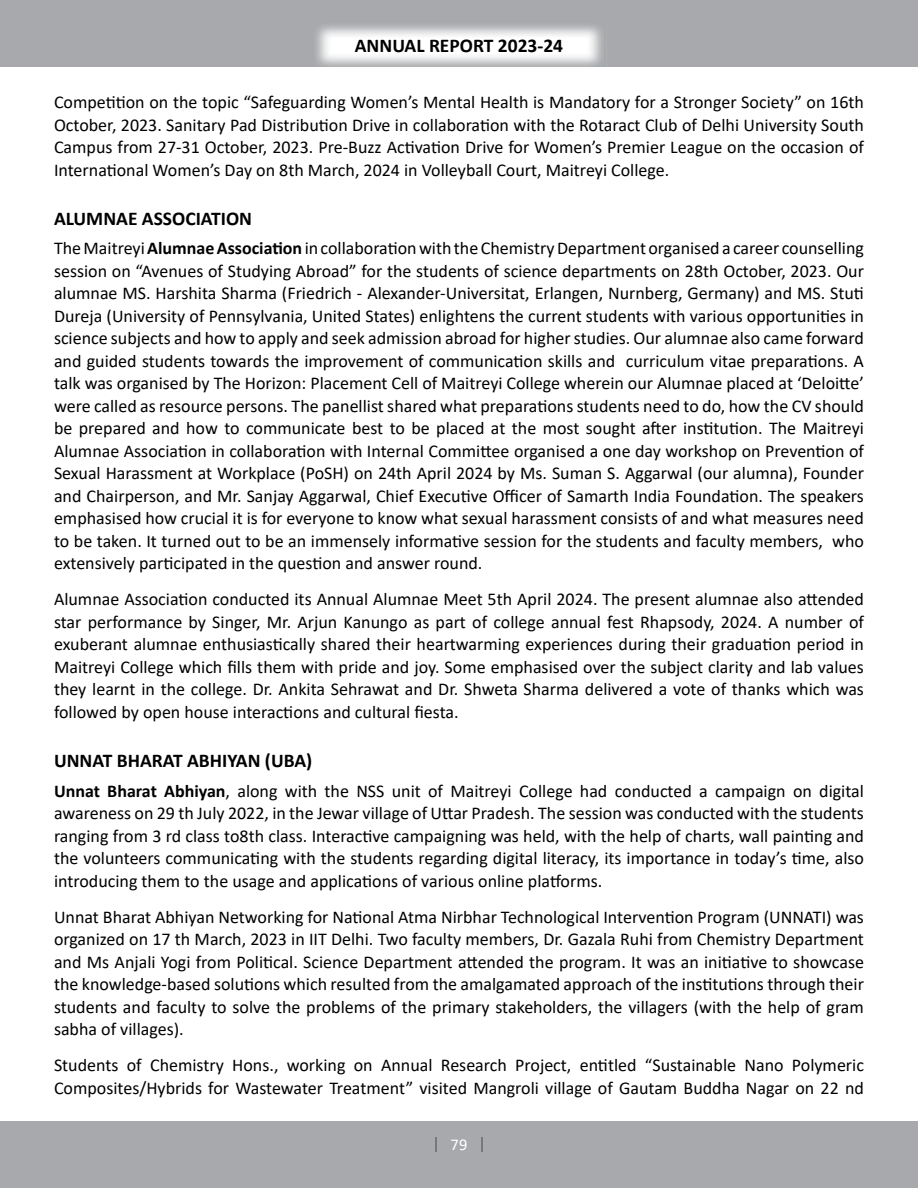
<style>
.page{position:relative;width:918px;height:1188px;background:#fff}
.page>*{position:absolute;margin:0;border:0;box-sizing:border-box;transform-origin:0 0}
.t1{font:700 19.5px "Calibri";color:#000}
.t2{font:18px/22.5px "Calibri";color:#000;text-align:justify}
.t3{font:16.5px "Calibri";color:#fff}
.s1{font-weight:700}
</style>
<div class="page">
<div style="left:0;top:0;width:918px;height:67px;background:#a7a9ac"></div>
<div style="left:0;top:1121px;width:918px;height:67px;background:#a7a9ac"></div>
<img style="left:316px;top:26px;width:286px;height:40px">
<svg style="left:435px;top:1137px;width:2px;height:15px"></svg>
<svg style="left:481px;top:1137px;width:2px;height:15px"></svg>
<p class="t1" style="left:355px;top:33px;width:210px">ANNUAL REPORT 2023-24</p>
<p class="t2" style="left:54px;top:90px;width:812px">Competition on the topic “Safeguarding Women’s Mental Health is Mandatory for a Stronger Society” on 16th October, 2023. Sanitary Pad Distribution Drive in collaboration with the Rotaract Club of Delhi University South Campus from 27-31 October, 2023. Pre-Buzz Activation Drive for Women’s Premier League on the occasion of International Women’s Day on 8th March, 2024 in Volleyball Court, Maitreyi College.</p>
<p class="t1" style="left:54px;top:206px;width:200px">ALUMNAE ASSOCIATION</p>
<p class="t2" style="left:54px;top:237px;width:812px">The Maitreyi <span class="s1">Alumnae Association</span> in collaboration with the Chemistry Department organised a career counselling session on “Avenues of Studying Abroad” for the students of science departments on 28th October, 2023. Our alumnae MS. Harshita Sharma (Friedrich - Alexander-Universitat, Erlangen, Nurnberg, Germany) and MS. Stuti Dureja (University of Pennsylvania, United States) enlightens the current students with various opportunities in science subjects and how to apply and seek admission abroad for higher studies. Our alumnae also came forward and guided students towards the improvement of communication skills and curriculum vitae preparations. A talk was organised by The Horizon: Placement Cell of Maitreyi College wherein our Alumnae placed at ‘Deloitte’ were called as resource persons. The panellist shared what preparations students need to do, how the CV should be prepared and how to communicate best to be placed at the most sought after institution. The Maitreyi Alumnae Association in collaboration with Internal Committee organised a one day workshop on Prevention of Sexual Harassment at Workplace (PoSH) on 24th April 2024 by Ms. Suman S. Aggarwal (our alumna), Founder and Chairperson, and Mr. Sanjay Aggarwal, Chief Executive Officer of Samarth India Foundation. The speakers emphasised how crucial it is for everyone to know what sexual harassment consists of and what measures need to be taken. It turned out to be an immensely informative session for the students and faculty members, who extensively participated in the question and answer round.</p>
<p class="t2" style="left:54px;top:588px;width:811px">Alumnae Association conducted its Annual Alumnae Meet 5th April 2024. The present alumnae also attended star performance by Singer, Mr. Arjun Kanungo as part of college annual fest Rhapsody, 2024. A number of exuberant alumnae enthusiastically shared their heartwarming experiences during their graduation period in Maitreyi College which fills them with pride and joy. Some emphasised over the subject clarity and lab values they learnt in the college. Dr. Ankita Sehrawat and Dr. Shweta Sharma delivered a vote of thanks which was followed by open house interactions and cultural fiesta.</p>
<p class="t1" style="left:54px;top:748px;width:260px">UNNAT BHARAT ABHIYAN (UBA)</p>
<p class="t2" style="left:54px;top:779px;width:812px"><span class="s1">Unnat Bharat Abhiyan</span>, along with the NSS unit of Maitreyi College had conducted a campaign on digital awareness on 29 th July 2022, in the Jewar village of Uttar Pradesh. The session was conducted with the students ranging from 3 rd class to8th class. Interactive campaigning was held, with the help of charts, wall painting and the volunteers communicating with the students regarding digital literacy, its importance in today’s time, also introducing them to the usage and applications of various online platforms.</p>
<p class="t2" style="left:54px;top:905px;width:812px">Unnat Bharat Abhiyan Networking for National Atma Nirbhar Technological Intervention Program (UNNATI) was organized on 17 th March, 2023 in IIT Delhi. Two faculty members, Dr. Gazala Ruhi from Chemistry Department and Ms Anjali Yogi from Political. Science Department attended the program. It was an initiative to showcase the knowledge-based solutions which resulted from the amalgamated approach of the institutions through their students and faculty to solve the problems of the primary stakeholders, the villagers (with the help of gram sabha of villages).</p>
<p class="t2" style="left:54px;top:1053px;width:812px">Students of Chemistry Hons., working on Annual Research Project, entitled “Sustainable Nano Polymeric<br>Composites/Hybrids for Wastewater Treatment” visited Mangroli village of Gautam Buddha Nagar on 22 nd</p>
<p class="t3" style="left:451px;top:1133px;width:18px">79</p>
</div>
